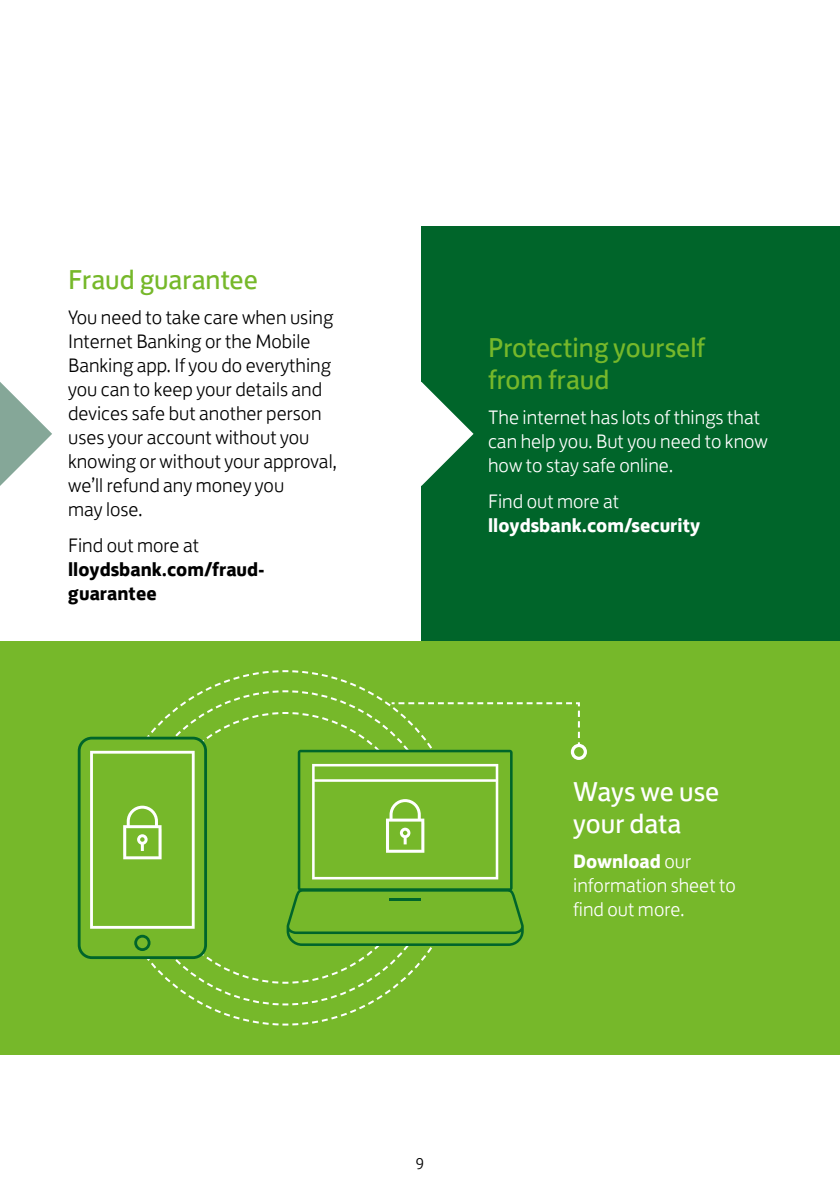
<style>
.page{position:relative;width:840px;height:1191px;background:#fff}
.page>*{position:absolute;margin:0;border:0;box-sizing:border-box;transform-origin:0 0}
.t1{font:28px/32px "Lloyds Bank Jack";color:#76b82a}
.t2{font:28px/32px "Lloyds Bank Jack";color:#fff}
.t3{font:300 20px/24px "Lloyds Bank Jack";color:#000}
.t4{font:300 20px/24px "Lloyds Bank Jack";color:#fff}
.t5{font:700 20px/24px "Lloyds Bank Jack";color:#000}
.t6{font:700 20px/24px "Lloyds Bank Jack";color:#fff}
.t7{font:300 16px "Lloyds Bank Jack";color:#000}
.s1{font-weight:300}
.s2{font-weight:700}
</style>
<div class="page">
<div style="left:0;top:641px;width:839px;height:413px;background:#76b82a"></div>
<div style="left:420px;top:227px;width:419px;height:414px;background:#00652a"></div>
<svg style="left:0;top:382px;width:52px;height:104px"></svg>
<svg style="left:420px;top:382px;width:53px;height:104px"></svg>
<svg style="left:78px;top:670px;width:201px;height:356px"></svg>
<svg style="left:288px;top:670px;width:299px;height:356px"></svg>
<div style="left:570px;top:744px;width:16px;height:16px;border:3px solid #fff;border-radius:50%"></div>
<p class="t1" style="left:68px;top:261px;width:191px">Fraud guarantee</p>
<p class="t3" style="left:68px;top:303px;width:270px">You need to take care when using<br>Internet Banking or the Mobile<br>Banking app. If you do everything you can to keep your details and devices safe but another person uses your account without you knowing or without your approval, we’ll refund any money you<br>may lose.</p>
<p class="t5" style="left:68px;top:531px;width:197px"><span class="s1">Find out more at </span>lloydsbank.com/fraud&shy;guarantee</p>
<p class="t1" style="left:488px;top:329px;width:218px">Protecting yourself from fraud</p>
<p class="t4" style="left:488px;top:403px;width:281px">The internet has lots of things that can help you. But you need to know how to stay safe online.</p>
<p class="t6" style="left:488px;top:487px;width:213px"><span class="s1">Find out more at </span>lloydsbank.com/security</p>
<p class="t2" style="left:573px;top:773px;width:148px">Ways we use your data</p>
<p class="t4" style="left:573px;top:847px;width:164px"><span class="s2">Download</span> our information sheet to find out more.</p>
<p class="t7" style="left:416px;top:1150px;width:10px">9</p>
</div>
